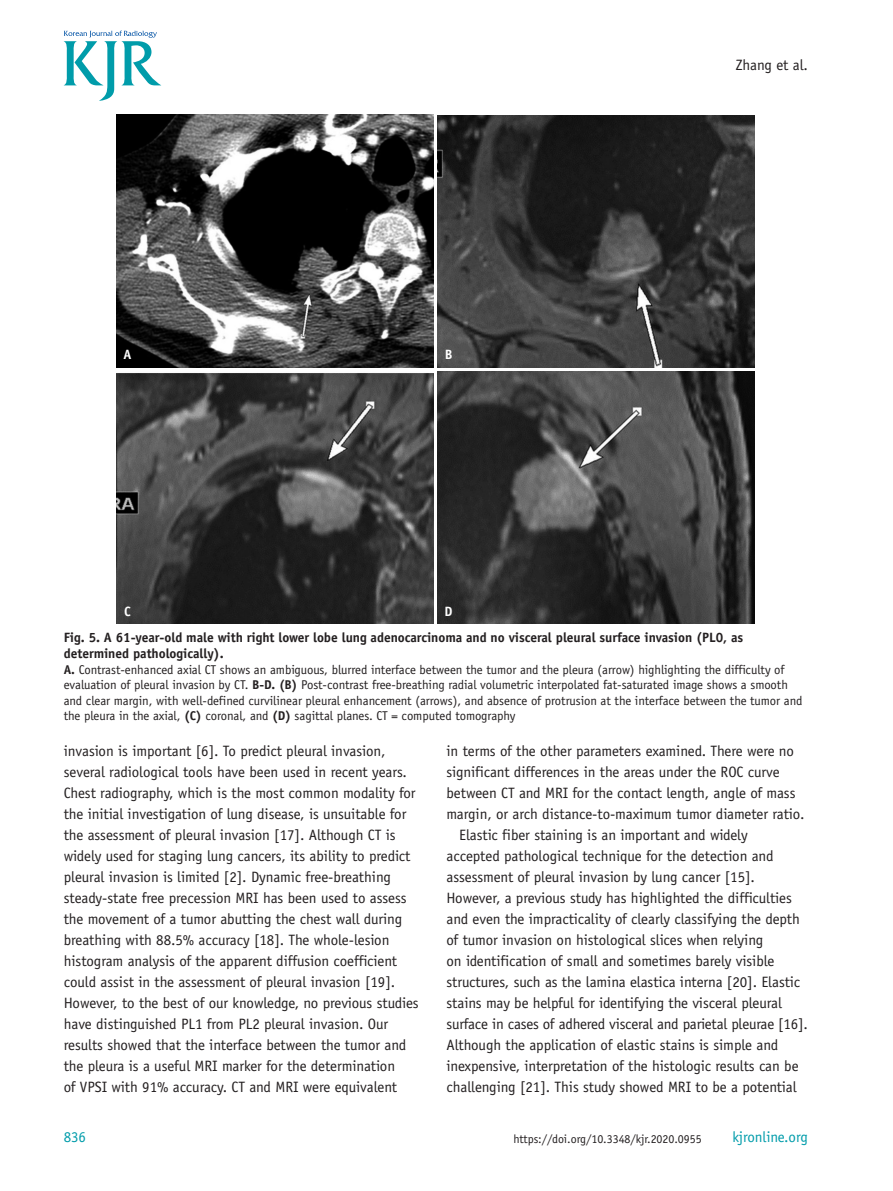
<style>
.page{position:relative;width:893px;height:1191px;background:#fff}
.page>*{position:absolute;margin:0;border:0;box-sizing:border-box;transform-origin:0 0}
.t1{font:15px/21px "Officina Sans Std";letter-spacing:-.005em;color:#231f20}
.t2{font:15px "Officina Sans Std";letter-spacing:-.005em;color:#009caa}
.t3{font:700 13.5px/16.2px "Officina Sans Std";letter-spacing:-.005em;color:#231f20}
.t4{font:700 13.5px "Officina Sans Std";color:#fff}
.t5{font:12.75px/15.3px "Officina Sans Std";letter-spacing:-.005em;color:#231f20}
.t6{font:12px "Officina Sans Std";letter-spacing:-.005em;color:#231f20}
.s1{font-weight:700}
</style>
<div class="page">
<svg style="left:64px;top:31px;width:97px;height:70px"></svg>
<img style="left:117px;top:115px;width:317px;height:252px">
<img style="left:438px;top:116px;width:317px;height:251px">
<img style="left:117px;top:373px;width:317px;height:250px">
<img style="left:438px;top:371px;width:317px;height:252px">
<p class="t4" style="left:124px;top:346px;width:10px">A</p>
<p class="t4" style="left:124px;top:602px;width:8px">C</p>
<p class="t4" style="left:445px;top:346px;width:9px">B</p>
<p class="t4" style="left:445px;top:602px;width:10px">D</p>
<p class="t1" style="left:736px;top:54px;width:73px">Zhang et al.</p>
<p class="t3" style="left:64px;top:629px;width:681px">Fig. 5. A 61-year-old male with right lower lobe lung adenocarcinoma and no visceral pleural surface invasion (PL0, as determined pathologically).</p>
<p class="t5" style="left:64px;top:662px;width:740px"><span class="s1">A.</span> Contrast-enhanced axial CT shows an ambiguous, blurred interface between the tumor and the pleura (arrow) highlighting the difficulty of evaluation of pleural invasion by CT. <span class="s1">B-D. (B)</span> Post-contrast free-breathing radial volumetric interpolated fat-saturated image shows a smooth and clear margin, with well-defined curvilinear pleural enhancement (arrows), and absence of protrusion at the interface between the tumor and the pleura in the axial, <span class="s1">(C)</span> coronal, and <span class="s1">(D)</span> sagittal planes. CT = computed tomography</p>
<p class="t1" style="left:64px;top:740px;width:357px">invasion is important [6]. To predict pleural invasion, several radiological tools have been used in recent years.<br>Chest radiography, which is the most common modality for the initial investigation of lung disease, is unsuitable for the assessment of pleural invasion [17]. Although CT is widely used for staging lung cancers, its ability to predict pleural invasion is limited [2]. Dynamic free-breathing steady-state free precession MRI has been used to assess the movement of a tumor abutting the chest wall during breathing with 88.5% accuracy [18]. The whole-lesion histogram analysis of the apparent diffusion coefficient could assist in the assessment of pleural invasion [19].<br>However, to the best of our knowledge, no previous studies have distinguished PL1 from PL2 pleural invasion. Our results showed that the interface between the tumor and the pleura is a useful MRI marker for the determination<br>of VPSI with 91% accuracy. CT and MRI were equivalent</p>
<p class="t1" style="left:446px;top:740px;width:349px">in terms of the other parameters examined. There were no</p>
<p class="t1" style="left:446px;top:761px;width:335px">significant differences in the areas under the ROC curve</p>
<p class="t1" style="left:446px;top:782px;width:351px">between CT and MRI for the contact length, angle of mass</p>
<p class="t1" style="left:446px;top:803px;width:360px">margin, or arch distance-to-maximum tumor diameter ratio.</p>
<p class="t1" style="left:459px;top:824px;width:290px">Elastic fiber staining is an important and widely</p>
<p class="t1" style="left:446px;top:845px;width:329px">accepted pathological technique for the detection and</p>
<p class="t1" style="left:446px;top:866px;width:310px">assessment of pleural invasion by lung cancer [15].</p>
<p class="t1" style="left:446px;top:887px;width:347px">However, a previous study has highlighted the difficulties</p>
<p class="t1" style="left:446px;top:908px;width:355px">and even the impracticality of clearly classifying the depth</p>
<p class="t1" style="left:446px;top:929px;width:318px">of tumor invasion on histological slices when relying</p>
<p class="t1" style="left:446px;top:950px;width:329px">on identification of small and sometimes barely visible</p>
<p class="t1" style="left:446px;top:971px;width:355px">structures, such as the lamina elastica interna [20]. Elastic</p>
<p class="t1" style="left:446px;top:992px;width:337px">stains may be helpful for identifying the visceral pleural</p>
<p class="t1" style="left:446px;top:1013px;width:363px">surface in cases of adhered visceral and parietal pleurae [16].</p>
<p class="t1" style="left:446px;top:1034px;width:333px">Although the application of elastic stains is simple and</p>
<p class="t1" style="left:446px;top:1055px;width:354px">inexpensive, interpretation of the histologic results can be</p>
<p class="t1" style="left:446px;top:1076px;width:352px">challenging [21]. This study showed MRI to be a potential</p>
<p class="t2" style="left:64px;top:1128px;width:24px">836</p>
<p class="t6" style="left:513px;top:1132px;width:190px">https://doi.org/10.3348/kjr.2020.0955</p>
<p class="t2" style="left:732px;top:1128px;width:77px">kjronline.org</p>
</div>
